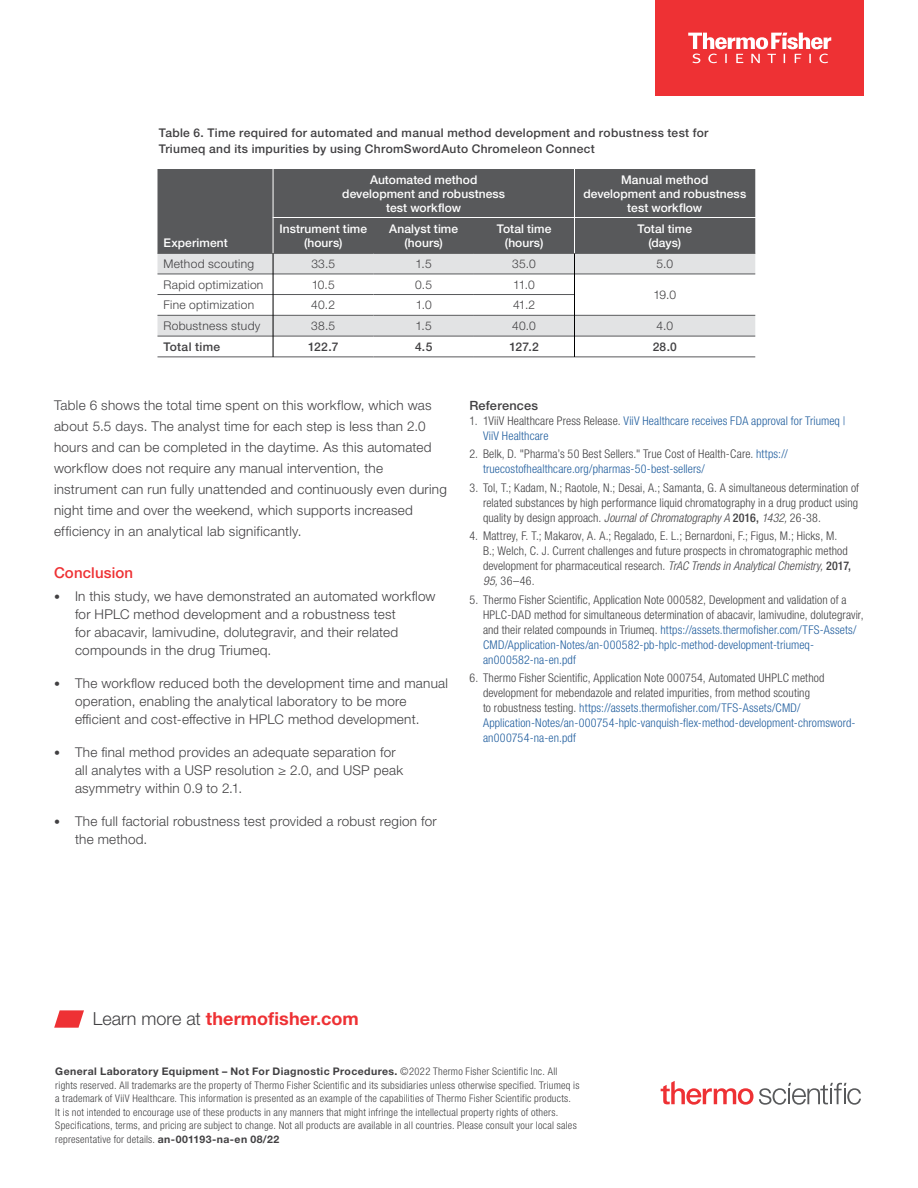
<style>
.page{position:relative;width:918px;height:1188px;background:#fff}
.page>*{position:absolute;margin:0;border:0;box-sizing:border-box;transform-origin:0 0}
.t1{font:700 18px "Helvetica Neue LTW1 G";letter-spacing:.01em;color:#ee3134}
.t2{font:500 15px "Helvetica Neue LTW1 G";letter-spacing:.01em;color:#ee3134}
.t3{font:300 13.5px/18px "Helvetica Neue LTW1 G";letter-spacing:.02em;color:#414042}
.t4{font:500 12.75px "Helvetica Neue LTW1 G";letter-spacing:.015em;color:#414042}
.t5{font:300 condensed 12px/15px "Helvetica Neue LTW1 G";letter-spacing:.01em;color:#414042}
.t6{font:300 condensed 12px/15px "Helvetica Neue LTW1 G";letter-spacing:.01em;color:#215e9e}
.t7{font:500 12px/14.4px "Helvetica Neue LTW1 G";letter-spacing:.005em;color:#fff;text-align:center}
.t8{font:500 12px/15.8px "Helvetica Neue LTW1 G";letter-spacing:.03em;color:#414042}
.t9{font:300 12px "Helvetica Neue LTW1 G";letter-spacing:.025em;color:#414042}
.t10{font:300 condensed 10.5px/13.5px "Helvetica Neue LTW1 G";letter-spacing:.025em;color:#414042}
.s1{font-size:12px}
.s2{color:#414042}
.s3{font-style:italic}
.s4{font-weight:500}
.s5{color:#215e9e}
.s6{font-weight:300;color:#414042}
.s7{font-weight:700;font-stretch:normal}
</style>
<div class="page">
<svg style="left:661px;top:1081px;width:200px;height:24px"></svg>
<div style="left:656px;top:0;width:208px;height:96px;background:#ee3134"></div>
<svg style="left:688px;top:33px;width:143px;height:30px"></svg>
<svg style="left:54px;top:1010px;width:30px;height:18px"></svg>
<div style="left:158px;top:169px;width:597px;height:84px;background:#58595b"></div>
<div style="left:158px;top:253px;width:597px;height:21px;background:#e2e3e4"></div>
<svg style="left:158px;top:274px;width:597px;height:83px"></svg>
<hr style="left:158px;top:253px;width:115px;height:1px;background:#58595b">
<hr style="left:273px;top:253px;width:100px;height:1px;background:#58595b">
<hr style="left:374px;top:253px;width:100px;height:1px;background:#58595b">
<hr style="left:474px;top:253px;width:100px;height:1px;background:#58595b">
<hr style="left:574px;top:253px;width:181px;height:1px;background:#58595b">
<hr style="left:158px;top:274px;width:115px;height:1px;background:#58595b">
<hr style="left:273px;top:274px;width:100px;height:1px;background:#58595b">
<hr style="left:374px;top:274px;width:100px;height:1px;background:#58595b">
<hr style="left:474px;top:274px;width:100px;height:1px;background:#58595b">
<hr style="left:574px;top:274px;width:181px;height:1px;background:#58595b">
<hr style="left:158px;top:294px;width:115px;height:1px;background:#58595b">
<hr style="left:273px;top:294px;width:100px;height:1px;background:#58595b">
<hr style="left:374px;top:294px;width:100px;height:1px;background:#58595b">
<hr style="left:474px;top:294px;width:100px;height:1px;background:#58595b">
<hr style="left:158px;top:315px;width:115px;height:1px;background:#58595b">
<hr style="left:273px;top:315px;width:100px;height:1px;background:#58595b">
<hr style="left:374px;top:315px;width:100px;height:1px;background:#58595b">
<hr style="left:474px;top:315px;width:100px;height:1px;background:#58595b">
<hr style="left:574px;top:315px;width:181px;height:1px;background:#58595b">
<hr style="left:158px;top:336px;width:115px;height:1px;background:#58595b">
<hr style="left:273px;top:336px;width:100px;height:1px;background:#58595b">
<hr style="left:374px;top:336px;width:100px;height:1px;background:#58595b">
<hr style="left:474px;top:336px;width:100px;height:1px;background:#58595b">
<hr style="left:574px;top:336px;width:181px;height:1px;background:#58595b">
<hr style="left:158px;top:357px;width:115px;height:1px;background:#58595b">
<hr style="left:273px;top:357px;width:100px;height:1px;background:#58595b">
<hr style="left:374px;top:357px;width:100px;height:1px;background:#58595b">
<hr style="left:474px;top:357px;width:100px;height:1px;background:#58595b">
<hr style="left:574px;top:357px;width:181px;height:1px;background:#58595b">
<hr style="left:273px;top:217px;width:491px;height:1px;background:#fff">
<hr style="left:273px;top:253px;width:1px;height:104px;background:#000">
<hr style="left:574px;top:253px;width:1px;height:104px;background:#000">
<hr style="left:273px;top:168px;width:1px;height:85px;background:#fff">
<hr style="left:574px;top:168px;width:1px;height:85px;background:#fff">
<p class="t8" style="left:159px;top:125px;width:551px">Table 6. Time required for automated and manual method development and robustness test for<br>Triumeq and its impurities by using ChromSwordAuto Chromeleon Connect</p>
<p class="t7" style="left:342px;top:172px;width:164px">Automated method development and robustness test workflow</p>
<p class="t7" style="left:583px;top:172px;width:164px">Manual method development and robustness test workflow</p>
<p class="t7" style="left:164px;top:236px;width:66px">Experiment</p>
<p class="t7" style="left:279px;top:222px;width:89px">Instrument time (hours)</p>
<p class="t7" style="left:389px;top:222px;width:70px">Analyst time (hours)</p>
<p class="t7" style="left:497px;top:222px;width:56px">Total time (hours)</p>
<p class="t7" style="left:638px;top:222px;width:56px">Total time (days)</p>
<p class="t9" style="left:163px;top:256px;width:92px">Method scouting</p>
<p class="t9" style="left:311px;top:256px;width:25px">33.5</p>
<p class="t9" style="left:416px;top:256px;width:18px">1.5</p>
<p class="t9" style="left:512px;top:256px;width:25px">35.0</p>
<p class="t9" style="left:656px;top:256px;width:18px">5.0</p>
<p class="t9" style="left:163px;top:277px;width:101px">Rapid optimization</p>
<p class="t9" style="left:312px;top:277px;width:25px">10.5</p>
<p class="t9" style="left:415px;top:277px;width:18px">0.5</p>
<p class="t9" style="left:513px;top:277px;width:23px">11.0</p>
<p class="t9" style="left:653px;top:287px;width:24px">19.0</p>
<p class="t9" style="left:163px;top:298px;width:92px">Fine optimization</p>
<p class="t9" style="left:311px;top:298px;width:25px">40.2</p>
<p class="t9" style="left:416px;top:298px;width:18px">1.0</p>
<p class="t9" style="left:513px;top:298px;width:24px">41.2</p>
<p class="t9" style="left:163px;top:318px;width:99px">Robustness study</p>
<p class="t9" style="left:311px;top:318px;width:25px">38.5</p>
<p class="t9" style="left:416px;top:318px;width:18px">1.5</p>
<p class="t9" style="left:512px;top:318px;width:25px">40.0</p>
<p class="t9" style="left:656px;top:318px;width:18px">4.0</p>
<p class="t8" style="left:163px;top:339px;width:58px">Total time</p>
<p class="t8" style="left:308px;top:339px;width:32px">122.7</p>
<p class="t8" style="left:415px;top:339px;width:19px">4.5</p>
<p class="t8" style="left:509px;top:339px;width:31px">127.2</p>
<p class="t8" style="left:653px;top:339px;width:26px">28.0</p>
<p class="t3" style="left:54px;top:395px;width:394px;line-height:21px">Table 6 shows the total time spent on this workflow, which was about 5.5 days. The analyst time for each step is less than 2.0 hours and can be completed in the daytime. As this automated workflow does not require any manual intervention, the instrument can run fully unattended and continuously even during night time and over the weekend, which supports increased efficiency in an analytical lab significantly.</p>
<p class="t2" style="left:54px;top:564px;width:81px">Conclusion</p>
<p class="t3" style="left:75px;top:587px;width:362px;text-indent:-21px"><span class="s1">•</span> In this study, we have demonstrated an automated workflow for HPLC method development and a robustness test<br>for abacavir, lamivudine, dolutegravir, and their related compounds in the drug Triumeq.</p>
<p class="t3" style="left:75px;top:674px;width:375px;text-indent:-21px"><span class="s1">•</span> The workflow reduced both the development time and manual operation, enabling the analytical laboratory to be more efficient and cost-effective in HPLC method development.</p>
<p class="t3" style="left:75px;top:743px;width:330px;text-indent:-21px"><span class="s1">•</span> The final method provides an adequate separation for all analytes with a USP resolution ≥ 2.0, and USP peak asymmetry within 0.9 to 2.1.</p>
<p class="t3" style="left:75px;top:812px;width:363px;text-indent:-21px"><span class="s1">•</span> The full factorial robustness test provided a robust region for the method.</p>
<p class="t4" style="left:470px;top:397px;width:70px">References</p>
<p class="t6" style="left:483px;top:413px;width:364px;text-indent:-14px"><span class="s2">1. 1ViiV Healthcare Press Release.</span> ViiV Healthcare receives FDA approval for Triumeq |<br>ViiV Healthcare</p>
<p class="t6" style="left:483px;top:446px;width:306px;text-indent:-14px"><span class="s2">2. Belk, D. "Pharma’s 50 Best Sellers." True Cost of Health-Care.</span> https:// truecostofhealthcare.org/pharmas-50-best-sellers/</p>
<p class="t5" style="left:483px;top:480px;width:378px;text-align:justify;text-indent:-14px">3. Tol, T.; Kadam, N.; Raotole, N.; Desai, A.; Samanta, G. A simultaneous determination of related substances by high performance liquid chromatography in a drug product using quality by design approach. <span class="s3">Journal of Chromatography A</span> <span class="s4">2016,</span> <span class="s3">1432,</span> 26-38.</p>
<p class="t5" style="left:483px;top:528px;width:370px;text-indent:-14px">4. Mattrey, F. T.; Makarov, A. A.; Regalado, E. L.; Bernardoni, F.; Figus, M.; Hicks, M.<br>B.; Welch, C. J. Current challenges and future prospects in chromatographic method development for pharmaceutical research. <span class="s3">TrAC Trends in Analytical Chemistry,</span> <span class="s4">2017, </span><span class="s3">95,</span> 36–46.</p>
<p class="t5" style="left:483px;top:592px;width:382px;text-indent:-14px">5. Thermo Fisher Scientific, Application Note 000582, Development and validation of a HPLC-DAD method for simultaneous determination of abacavir, lamivudine, dolutegravir, and their related compounds in Triumeq. <span class="s5">https://assets.thermofisher.com/TFS-Assets/ CMD/Application-Notes/an-000582-pb-hplc-method-development-triumeq&shy;an000582-na-en.pdf</span></p>
<p class="t5" style="left:483px;top:670px;width:374px;text-indent:-14px">6. Thermo Fisher Scientific, Application Note 000754, Automated UHPLC method development for mebendazole and related impurities, from method scouting<br>to robustness testing. <span class="s5">https://assets.thermofisher.com/TFS-Assets/CMD/ Application-Notes/an-000754-hplc-vanquish-flex-method-development-chromsword&shy;an000754-na-en.pdf</span></p>
<h1 class="t1" style="left:93px;top:1008px;width:267px"><span class="s6">Learn more at</span> thermofisher.com</h1>
<p class="t10" style="left:55px;top:1065px;width:526px"><span class="s7">General Laboratory Equipment – Not For Diagnostic Procedures.</span> ©2022 Thermo Fisher Scientific Inc. All rights reserved. All trademarks are the property of Thermo Fisher Scientific and its subsidiaries unless otherwise specified. Triumeq is a trademark of ViiV Healthcare. This information is presented as an example of the capabilities of Thermo Fisher Scientific products.<br>It is not intended to encourage use of these products in any manners that might infringe the intellectual property rights of others.<br>Specifications, terms, and pricing are subject to change. Not all products are available in all countries. Please consult your local sales representative for details. <span class="s7">an-001193-na-en 08/22</span></p>
</div>
